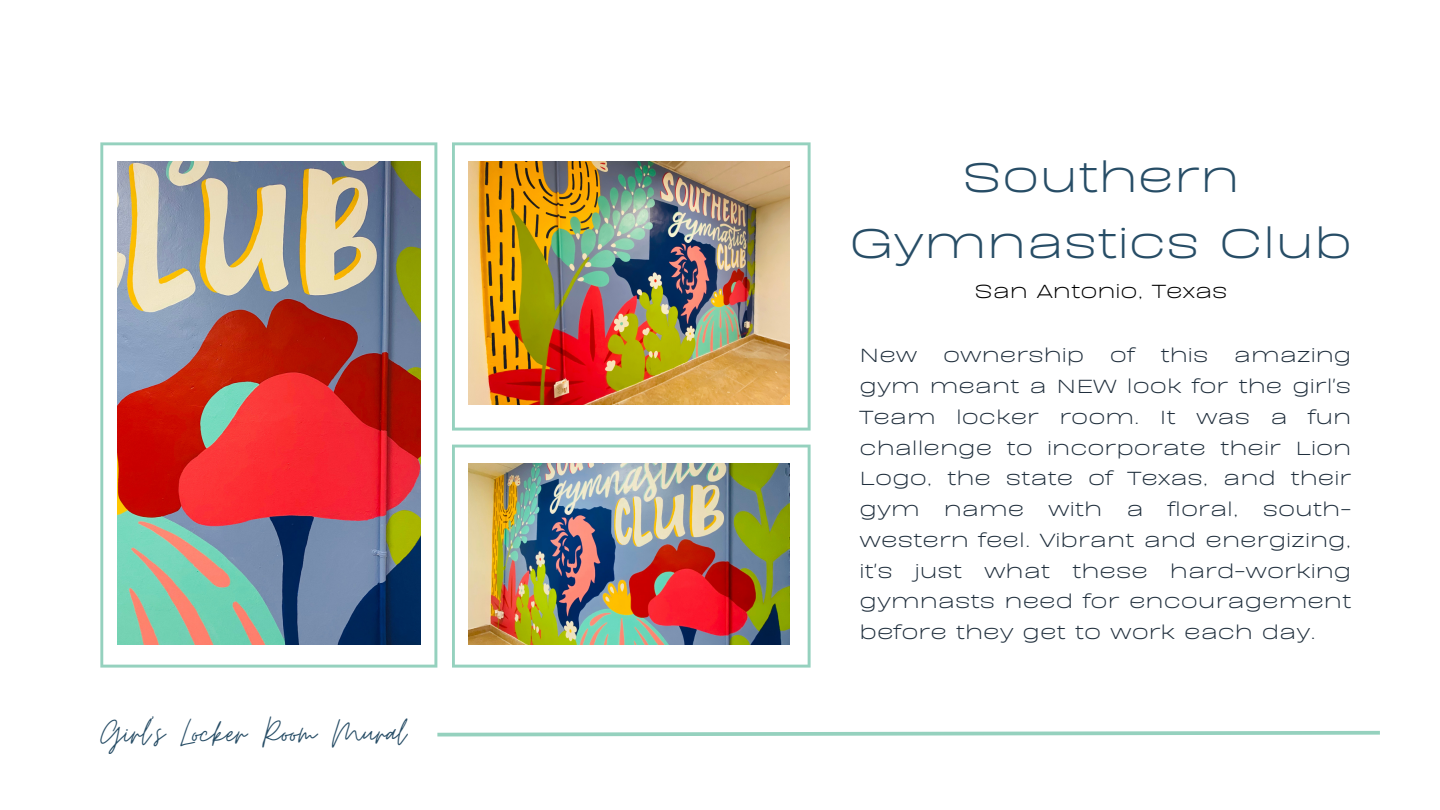
<style>
.page{position:relative;width:1440px;height:810px;background:#fff}
.page>*{position:absolute;margin:0;border:0;box-sizing:border-box;transform-origin:0 0}
.t1{font:48px "BD Sans";color:#274d66}
.t2{font:42px "Moon Time";color:#274d66}
.t3{font:22px/30.8px "BD Sans";color:#202f3d;text-align:justify}
.t4{font:22px "BD Sans";color:#000}
</style>
<div class="page">
<svg style="left:437px;top:730px;width:943px;height:7px"></svg>
<svg style="left:100px;top:142px;width:337px;height:526px"></svg>
<img style="left:117px;top:161px;width:304px;height:484px">
<svg style="left:452px;top:142px;width:359px;height:289px"></svg>
<img style="left:468px;top:161px;width:322px;height:244px">
<svg style="left:452px;top:445px;width:359px;height:223px"></svg>
<img style="left:468px;top:463px;width:322px;height:182px">
<p class="t2" style="left:100px;top:707px;width:307px">Girl's Locker Room Mural</p>
<p class="t1" style="left:962px;top:142px;width:279px">Southern</p>
<p class="t1" style="left:849px;top:208px;width:505px">Gymnastics Club</p>
<p class="t4" style="left:974px;top:275px;width:255px">San Antonio, Texas</p>
<p class="t3" style="left:860px;top:337px;width:493px">New ownership of this amazing gym meant a NEW look for the girl's Team locker room. It was a fun challenge to incorporate their Lion Logo, the state of Texas, and their gym name with a floral, south&shy;western feel. Vibrant and energizing, it's just what these hard-working gymnasts need for encouragement before they get to work each day.</p>
</div>
